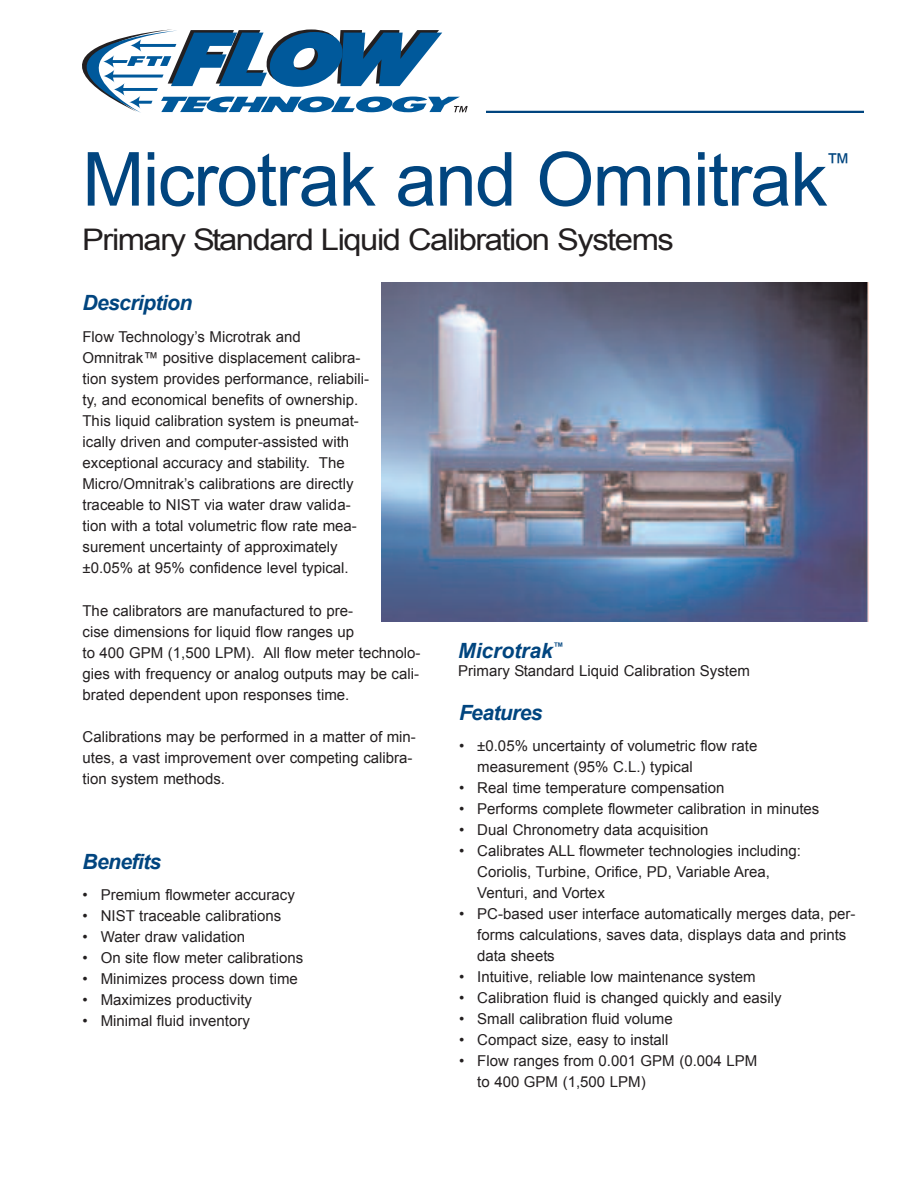
<style>
.page{position:relative;width:918px;height:1188px;background:#fff}
.page>*{position:absolute;margin:0;border:0;box-sizing:border-box;transform-origin:0 0}
.t1{font:74.7px "Arial";letter-spacing:-.02em;color:#01457f}
.t2{font:29.7px "Arial";letter-spacing:-.045em;color:#231f20;scale:1.1 1}
.t3{font:24.75px "Arial";color:#01457f}
.t4{font:italic 700 21px "Arial";letter-spacing:-.03em;color:#01457f}
.t5{font:italic 700 21px "Arial";color:#01457f}
.t6{font:15px/21px "Arial";color:#231f20}
</style>
<div class="page">
<hr style="left:486px;top:111px;width:378px;height:2px;background:#01457f">
<svg style="left:82px;top:29px;width:386px;height:84px"></svg>
<img style="left:381px;top:282px;width:488px;height:340px">
<h1 class="t1" style="left:82px;top:138px;width:747px">Microtrak and Omnitrak</h1>
<h3 class="t3" style="left:826px;top:149px;width:26px">™</h3>
<h2 class="t2" style="left:82px;top:223px;width:539px">Primary Standard Liquid Calibration Systems</h2>
<h3 class="t4" style="left:82px;top:291px;width:111px">Description</h3>
<p class="t6" style="left:82px;top:326px;width:288px">Flow Technology’s Microtrak and Omnitrak™ positive displacement calibra&shy;tion system provides performance, reliabili&shy;ty, and economical benefits of ownership.<br>This liquid calibration system is pneumat&shy;ically driven and computer-assisted with exceptional accuracy and stability. The Micro/Omnitrak’s calibrations are directly traceable to NIST via water draw valida&shy;tion with a total volumetric flow rate mea&shy;surement uncertainty of approximately ±0.05% at 95% confidence level typical.</p>
<p class="t6" style="left:83px;top:600px;width:340px">The calibrators are manufactured to pre-<br>cise dimensions for liquid flow ranges up<br>to 400 GPM (1,500 LPM). All flow meter technolo&shy;gies with frequency or analog outputs may be cali&shy;brated dependent upon responses time.</p>
<p class="t6" style="left:83px;top:726px;width:335px">Calibrations may be performed in a matter of min&shy;utes, a vast improvement over competing calibra&shy;tion system methods.</p>
<h3 class="t4" style="left:82px;top:850px;width:80px">Benefits</h3>
<p class="t6" style="left:82px;top:885px;width:214px">• Premium flowmeter accuracy</p>
<p class="t6" style="left:82px;top:906px;width:200px">• NIST traceable calibrations</p>
<p class="t6" style="left:82px;top:927px;width:164px">• Water draw validation</p>
<p class="t6" style="left:82px;top:948px;width:222px">• On site flow meter calibrations</p>
<p class="t6" style="left:82px;top:969px;width:217px">• Minimizes process down time</p>
<p class="t6" style="left:82px;top:990px;width:171px">• Maximizes productivity</p>
<p class="t6" style="left:82px;top:1011px;width:169px">• Minimal fluid inventory</p>
<h3 class="t5" style="left:458px;top:639px;width:107px">Microtrak<sup>™</sup></h3>
<p class="t6" style="left:458px;top:661px;width:293px">Primary Standard Liquid Calibration System</p>
<h3 class="t4" style="left:459px;top:701px;width:85px">Features</h3>
<p class="t6" style="left:477px;top:735px;width:282px;text-indent:-18px">• ±0.05% uncertainty of volumetric flow rate measurement (95% C.L.) typical</p>
<p class="t6" style="left:459px;top:777px;width:267px">• Real time temperature compensation</p>
<p class="t6" style="left:459px;top:798px;width:362px">• Performs complete flowmeter calibration in minutes</p>
<p class="t6" style="left:459px;top:819px;width:251px">• Dual Chronometry data acquisition</p>
<p class="t6" style="left:477px;top:840px;width:325px;text-indent:-18px">• Calibrates ALL flowmeter technologies including:<br>Coriolis, Turbine, Orifice, PD, Variable Area,<br>Venturi, and Vortex</p>
<p class="t6" style="left:477px;top:903px;width:380px;text-indent:-18px">• PC-based user interface automatically merges data, per&shy;forms calculations, saves data, displays data and prints data sheets</p>
<p class="t6" style="left:459px;top:966px;width:298px">• Intuitive, reliable low maintenance system</p>
<p class="t6" style="left:459px;top:987px;width:324px">• Calibration fluid is changed quickly and easily</p>
<p class="t6" style="left:459px;top:1008px;width:215px">• Small calibration fluid volume</p>
<p class="t6" style="left:459px;top:1029px;width:211px">• Compact size, easy to install</p>
<p class="t6" style="left:477px;top:1050px;width:282px;text-indent:-18px">• Flow ranges from 0.001 GPM (0.004 LPM to 400 GPM (1,500 LPM)</p>
</div>
